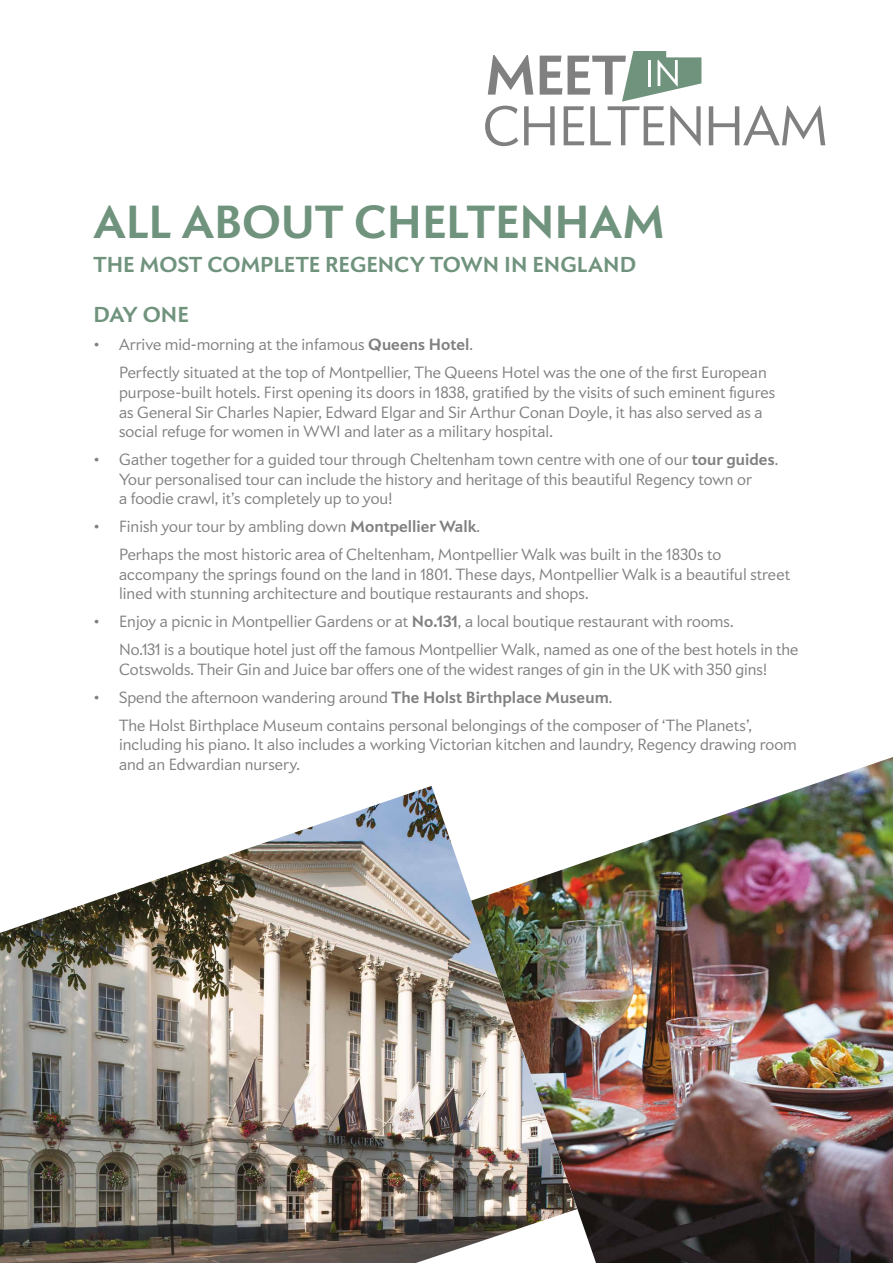
<style>
.page{position:relative;width:893px;height:1263px;background:#fff}
.page>*{position:absolute;margin:0;border:0;box-sizing:border-box;transform-origin:0 0}
.Main_Heading{font:700 45px "Apres";color:#70937d}
.Sub_heading{font:700 21px "Apres";color:#70937d}
.Body_text{font:300 15.75px/19.5px "Apres";color:#818080}
.Bullet_text{font:300 15.75px/19.5px "Apres";color:#818080}
.s1{font-weight:700}
</style>
<div class="page">
<svg style="left:485px;top:51px;width:216px;height:95px"></svg>
<svg style="left:709px;top:106px;width:116px;height:39px"></svg>
<img style="left:0;top:786px;width:471px;height:477px">
<img style="left:471px;top:757px;width:422px;height:506px">
<p class="Main_Heading" style="left:94px;top:194px;width:573px">ALL ABOUT CHELTENHAM</p>
<p class="Sub_heading" style="left:94px;top:251px;width:544px">THE MOST COMPLETE REGENCY TOWN IN ENGLAND</p>
<p class="Sub_heading" style="left:94px;top:302px;width:97px">DAY ONE</p>
<p class="Bullet_text" style="left:94px;top:335px;width:381px">• Arrive mid-morning at the infamous <span class="s1">Queens Hotel</span>.</p>
<p class="Body_text" style="left:119px;top:363px;width:658px">Perfectly situated at the top of Montpellier, The Queens Hotel was the one of the first European purpose-built hotels. First opening its doors in 1838, gratified by the visits of such eminent figures as General Sir Charles Napier, Edward Elgar and Sir Arthur Conan Doyle, it has also served as a social refuge for women in WWI and later as a military hospital.</p>
<p class="Bullet_text" style="left:119px;top:449px;width:661px;text-indent:-26px">• Gather together for a guided tour through Cheltenham town centre with one of our <span class="s1">tour guides</span>.<br>Your personalised tour can include the history and heritage of this beautiful Regency town or<br>a foodie crawl, it’s completely up to you!</p>
<p class="Bullet_text" style="left:94px;top:516px;width:388px">• Finish your tour by ambling down <span class="s1">Montpellier Walk</span>.</p>
<p class="Body_text" style="left:119px;top:544px;width:672px">Perhaps the most historic area of Cheltenham, Montpellier Walk was built in the 1830s to accompany the springs found on the land in 1801. These days, Montpellier Walk is a beautiful street lined with stunning architecture and boutique restaurants and shops.</p>
<p class="Body_text" style="left:94px;top:611px;width:641px">• Enjoy a picnic in Montpellier Gardens or at <span class="s1">No.131</span>, a local boutique restaurant with rooms.</p>
<p class="Body_text" style="left:119px;top:639px;width:681px">No.131 is a boutique hotel just off the famous Montpellier Walk, named as one of the best hotels in the<br>Cotswolds. Their Gin and Juice bar offers one of the widest ranges of gin in the UK with 350 gins!</p>
<p class="Bullet_text" style="left:94px;top:687px;width:520px">• Spend the afternoon wandering around <span class="s1">The Holst Birthplace Museum</span>.</p>
<p class="Body_text" style="left:119px;top:715px;width:679px">The Holst Birthplace Museum contains personal belongings of the composer of ‘The Planets’, including his piano. It also includes a working Victorian kitchen and laundry, Regency drawing room and an Edwardian nursery.</p>
</div>
